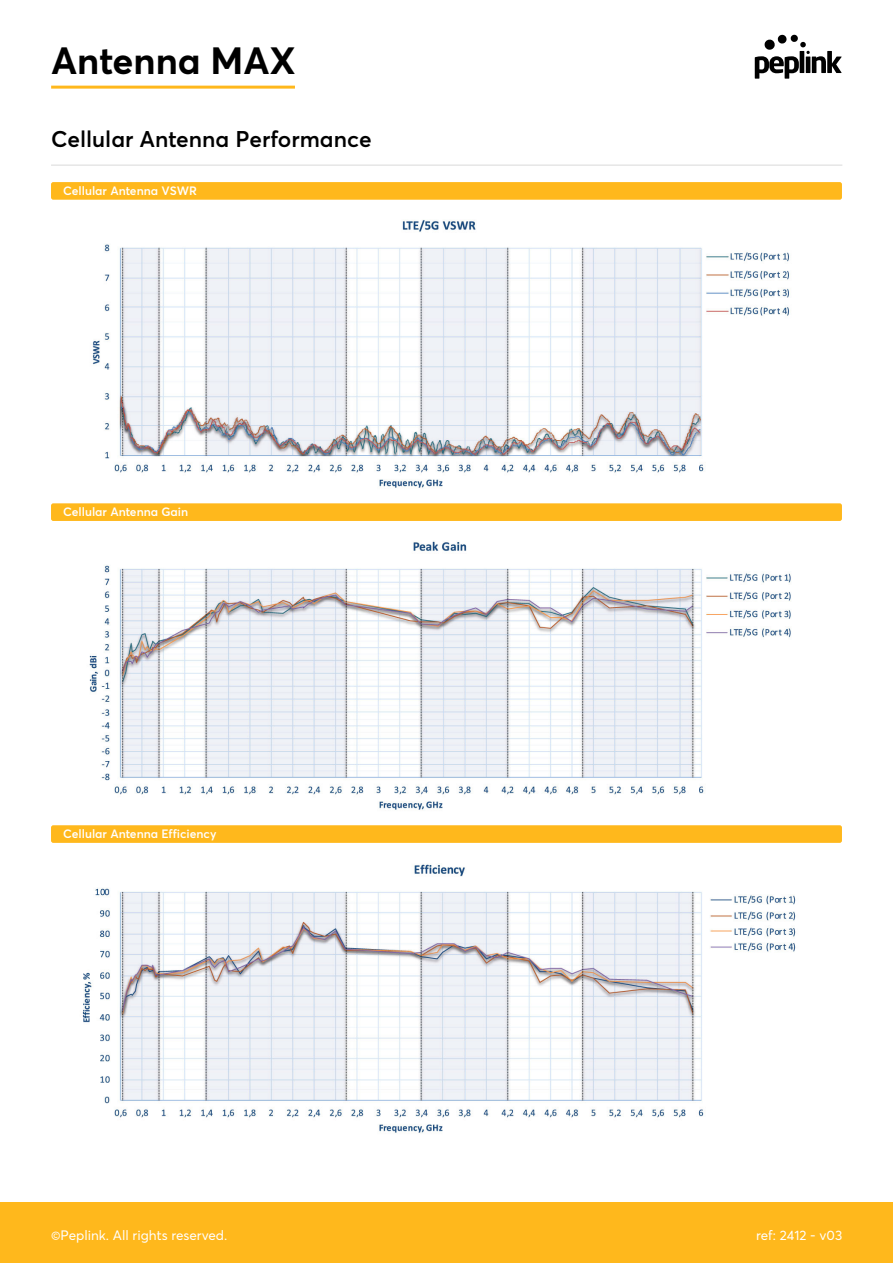
<style>
.page{position:relative;width:893px;height:1263px;background:#fff}
.page>*{position:absolute;margin:0;border:0;box-sizing:border-box;transform-origin:0 0}
.t1{font:700 37.5px "Averta";color:#000}
.t2{font:600 22.5px "Averta";color:#000}
.t3{font:13.5px "Averta";color:#fff}
.t4{font:600 12px "Averta";color:#fff}
</style>
<div class="page">
<div style="left:0;top:1203px;width:892px;height:60px;background:#ffb81c"></div>
<svg style="left:754px;top:34px;width:87px;height:45px"></svg>
<img style="left:92px;top:220px;width:697px;height:268px">
<img style="left:89px;top:541px;width:702px;height:269px">
<img style="left:82px;top:864px;width:714px;height:269px">
<hr style="left:51px;top:164px;width:791px;height:2px;background:#e6e6e6">
<div style="left:51px;top:503px;width:791px;height:18px;background:#ffb81c;border-radius:2px"></div>
<div style="left:51px;top:825px;width:791px;height:18px;background:#ffb81c;border-radius:2px"></div>
<div style="left:51px;top:182px;width:791px;height:18px;background:#ffb81c;border-radius:2px"></div>
<hr style="left:51px;top:86px;width:244px;height:3px;background:#ffb81c">
<h1 class="t1" style="left:51px;top:37px;width:246px">Antenna MAX</h1>
<h2 class="t2" style="left:51px;top:125px;width:322px">Cellular Antenna Performance</h2>
<p class="t4" style="left:63px;top:183px;width:135px">Cellular Antenna VSWR</p>
<p class="t4" style="left:63px;top:504px;width:127px">Cellular Antenna Gain</p>
<p class="t4" style="left:63px;top:826px;width:155px">Cellular Antenna Efficiency</p>
<p class="t3" style="left:51px;top:1226px;width:178px">©Peplink. All rights reserved.</p>
<p class="t3" style="left:756px;top:1226px;width:88px">ref: 2412 - v03</p>
</div>
